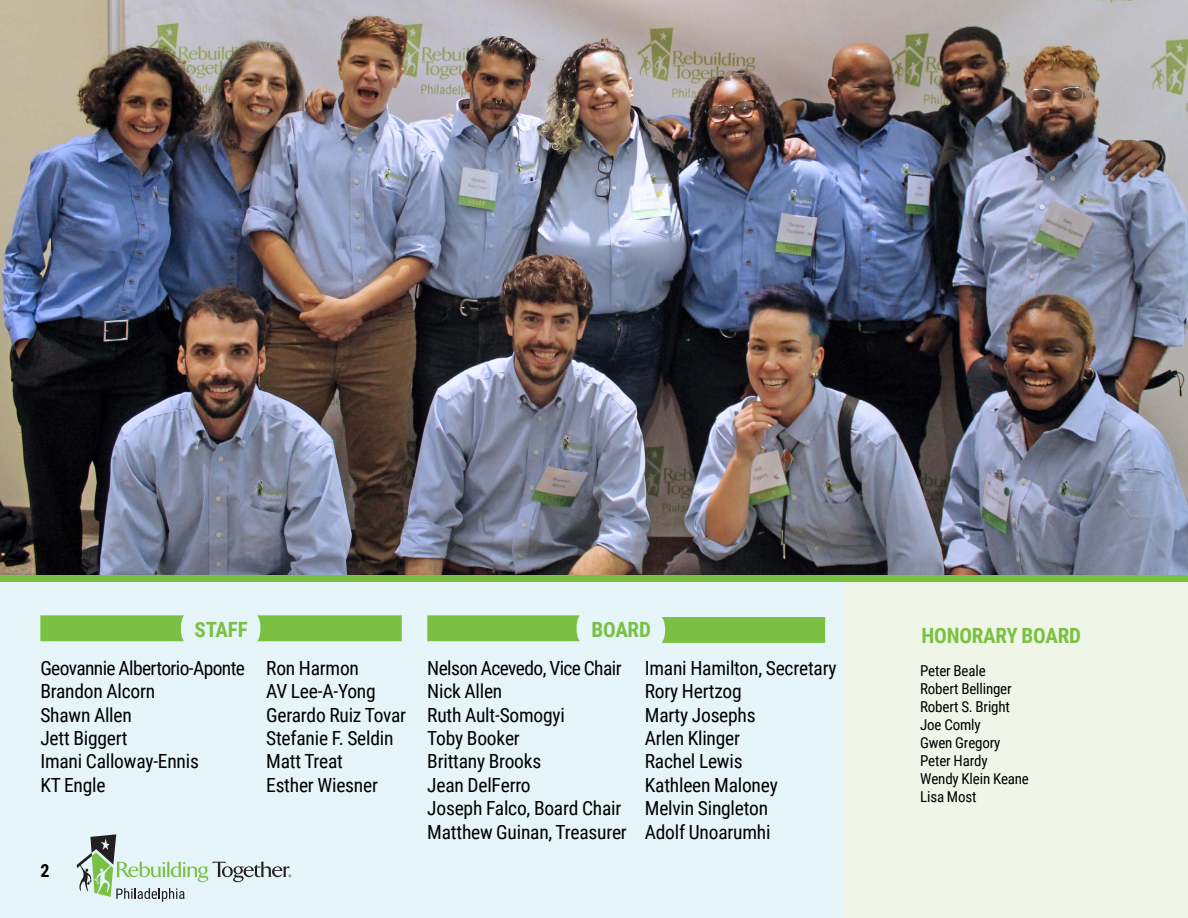
<style>
.page{position:relative;width:1188px;height:918px;background:#fff}
.page>*{position:absolute;margin:0;border:0;box-sizing:border-box;transform-origin:0 0}
.t1{font:700 21px "Roboto Condensed";letter-spacing:-.01em;color:#7ac143}
.t2{font:19.5px "Roboto Condensed";letter-spacing:-.01em;color:#000}
.t3{font:19.5px "Roboto Condensed";letter-spacing:-.03em;color:#000}
.t4{font:700 18px "Roboto Condensed";color:#000}
.t5{font:15px "Roboto Condensed";letter-spacing:-.01em;color:#000}
</style>
<div class="page">
<img style="left:0;top:0;width:1188px;height:575px">
<div style="left:0;top:582px;width:844px;height:336px;background:#e5f5f9"></div>
<div style="left:844px;top:582px;width:343px;height:336px;background:#eff6e8"></div>
<div style="left:0;top:575px;width:1188px;height:7px;background:#7ac143"></div>
<div style="left:427px;top:615px;width:153px;height:26px;background:#7ac143"></div>
<div style="left:40px;top:615px;width:144px;height:26px;background:#7ac143"></div>
<div style="left:662px;top:617px;width:163px;height:26px;background:#7ac143"></div>
<div style="left:257px;top:615px;width:145px;height:26px;background:#7ac143"></div>
<svg style="left:77px;top:834px;width:214px;height:68px"></svg>
<p class="t1" style="left:195px;top:614px;width:55px">STAFF</p>
<p class="t3" style="left:40px;top:654px;width:206px">Geovannie Albertorio-Aponte</p>
<p class="t2" style="left:40px;top:678px;width:116px">Brandon Alcorn</p>
<p class="t2" style="left:40px;top:701px;width:93px">Shawn Allen</p>
<p class="t2" style="left:40px;top:724px;width:89px">Jett Biggert</p>
<p class="t2" style="left:40px;top:748px;width:160px">Imani Calloway-Ennis</p>
<p class="t2" style="left:40px;top:771px;width:67px">KT Engle</p>
<p class="t2" style="left:266px;top:654px;width:94px">Ron Harmon</p>
<p class="t2" style="left:266px;top:678px;width:111px">AV Lee-A-Yong</p>
<p class="t2" style="left:266px;top:701px;width:141px">Gerardo Ruiz Tovar</p>
<p class="t2" style="left:266px;top:724px;width:129px">Stefanie F. Seldin</p>
<p class="t2" style="left:266px;top:748px;width:78px">Matt Treat</p>
<p class="t2" style="left:266px;top:771px;width:113px">Esther Wiesner</p>
<p class="t4" style="left:40px;top:858px;width:11px">2</p>
<p class="t1" style="left:592px;top:615px;width:61px">BOARD</p>
<p class="t1" style="left:922px;top:621px;width:161px">HONORARY BOARD</p>
<p class="t3" style="left:427px;top:654px;width:196px">Nelson Acevedo, Vice Chair</p>
<p class="t2" style="left:427px;top:678px;width:77px">Nick Allen</p>
<p class="t2" style="left:427px;top:701px;width:139px">Ruth Ault-Somogyi</p>
<p class="t2" style="left:427px;top:724px;width:94px">Toby Booker</p>
<p class="t2" style="left:427px;top:748px;width:116px">Brittany Brooks</p>
<p class="t2" style="left:427px;top:771px;width:105px">Jean DelFerro</p>
<p class="t2" style="left:427px;top:795px;width:196px">Joseph Falco, Board Chair</p>
<p class="t2" style="left:427px;top:818px;width:201px">Matthew Guinan, Treasurer</p>
<p class="t2" style="left:645px;top:654px;width:193px">Imani Hamilton, Secretary</p>
<p class="t2" style="left:645px;top:678px;width:98px">Rory Hertzog</p>
<p class="t2" style="left:645px;top:701px;width:112px">Marty Josephs</p>
<p class="t2" style="left:645px;top:724px;width:97px">Arlen Klinger</p>
<p class="t2" style="left:645px;top:748px;width:99px">Rachel Lewis</p>
<p class="t2" style="left:645px;top:771px;width:135px">Kathleen Maloney</p>
<p class="t2" style="left:645px;top:795px;width:125px">Melvin Singleton</p>
<p class="t2" style="left:645px;top:818px;width:127px">Adolf Unoarumhi</p>
<p class="t5" style="left:920px;top:660px;width:67px">Peter Beale</p>
<p class="t5" style="left:920px;top:678px;width:93px">Robert Bellinger</p>
<p class="t5" style="left:920px;top:696px;width:91px">Robert S. Bright</p>
<p class="t5" style="left:920px;top:714px;width:62px">Joe Comly</p>
<p class="t5" style="left:920px;top:732px;width:82px">Gwen Gregory</p>
<p class="t5" style="left:920px;top:750px;width:69px">Peter Hardy</p>
<p class="t5" style="left:920px;top:768px;width:110px">Wendy Klein Keane</p>
<p class="t5" style="left:920px;top:786px;width:58px">Lisa Most</p>
</div>
